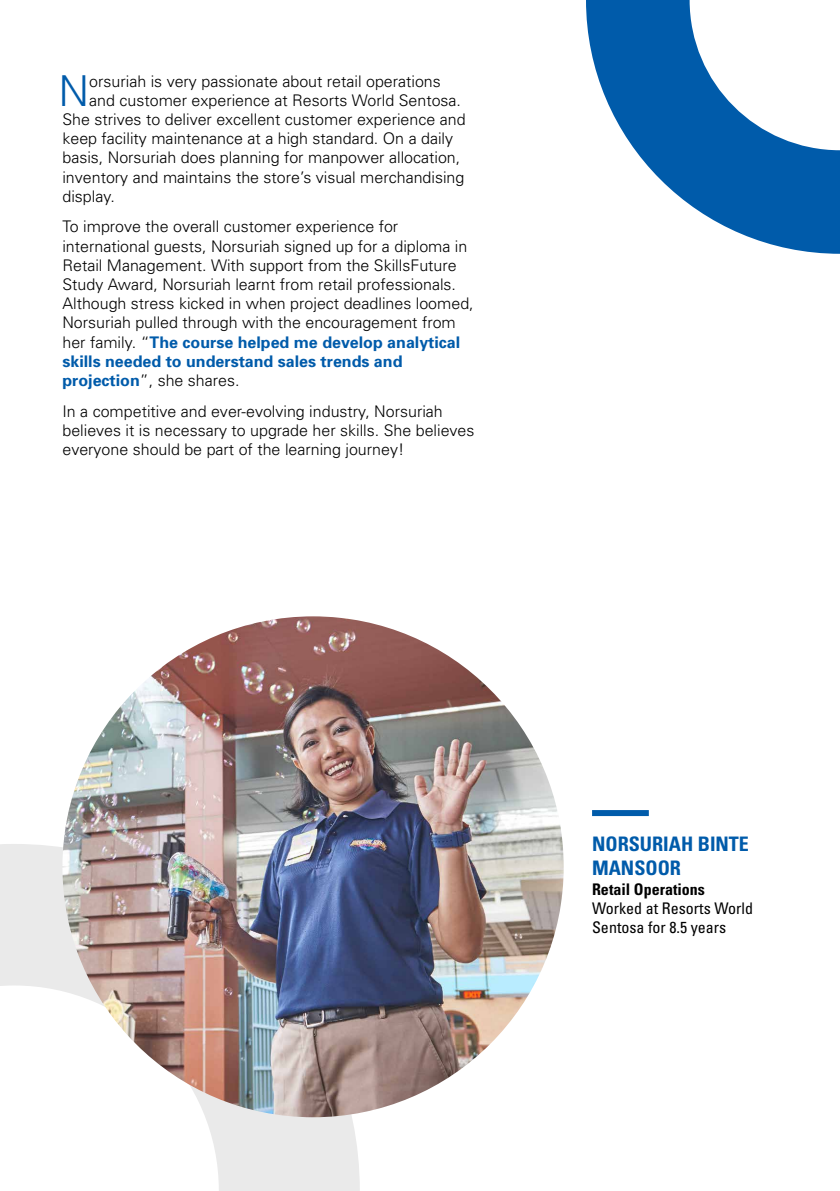
<style>
.page{position:relative;width:840px;height:1191px;background:#fff}
.page>*{position:absolute;margin:0;border:0;box-sizing:border-box;transform-origin:0 0}
.t1{font:300 42.6px "Univers";color:#005baa}
.t2{font:700 condensed 20px/24px "Univers";color:#005baa}
.t3{font:300 16px/19.2px "Univers";color:#000}
.t4{font:condensed 16px/19.2px "Univers";color:#000}
.t5{font:700 condensed 16px "Univers";color:#000}
.s1{font-weight:700;color:#005baa}
</style>
<div class="page">
<svg style="left:586px;top:0;width:253px;height:254px;fill:#005baa"></svg>
<svg style="left:0;top:844px;width:359px;height:347px"></svg>
<img style="left:62px;top:616px;width:501px;height:501px;border-radius:250px">
<div style="left:591px;top:810px;width:57px;height:6px;background:#005baa"></div>
<h1 class="t1" style="left:58px;top:65px;width:32px">N</h1>
<p class="t3" style="left:89px;top:71px;width:353px">orsuriah is very passionate about retail operations</p>
<p class="t3" style="left:89px;top:90px;width:373px">and customer experience at Resorts World Sentosa.</p>
<p class="t3" style="left:62px;top:109px;width:404px">She strives to deliver excellent customer experience and</p>
<p class="t3" style="left:62px;top:129px;width:392px">keep facility maintenance at a high standard. On a daily</p>
<p class="t3" style="left:62px;top:148px;width:399px">basis, Norsuriah does planning for manpower allocation,</p>
<p class="t3" style="left:62px;top:167px;width:403px">inventory and maintains the store’s visual merchandising</p>
<p class="t3" style="left:62px;top:186px;width:54px">display.</p>
<p class="t3" style="left:62px;top:217px;width:412px">To improve the overall customer experience for international guests, Norsuriah signed up for a diploma in Retail Management. With support from the SkillsFuture Study Award, Norsuriah learnt from retail professionals.<br>Although stress kicked in when project deadlines loomed, Norsuriah pulled through with the encouragement from her family. “<span class="s1">The course helped me develop analytical skills needed to understand sales trends and projection</span>”, she shares.</p>
<p class="t3" style="left:62px;top:401px;width:413px">In a competitive and ever-evolving industry, Norsuriah believes it is necessary to upgrade her skills. She believes everyone should be part of the learning journey!</p>
<p class="t2" style="left:591px;top:832px;width:158px">NORSURIAH BINTE<br>MANSOOR</p>
<p class="t5" style="left:591px;top:879px;width:114px">RETAIL OPERATIONS</p>
<p class="t4" style="left:591px;top:898px;width:162px">Worked at Resorts World<br>Sentosa for 8.5 years</p>
</div>
